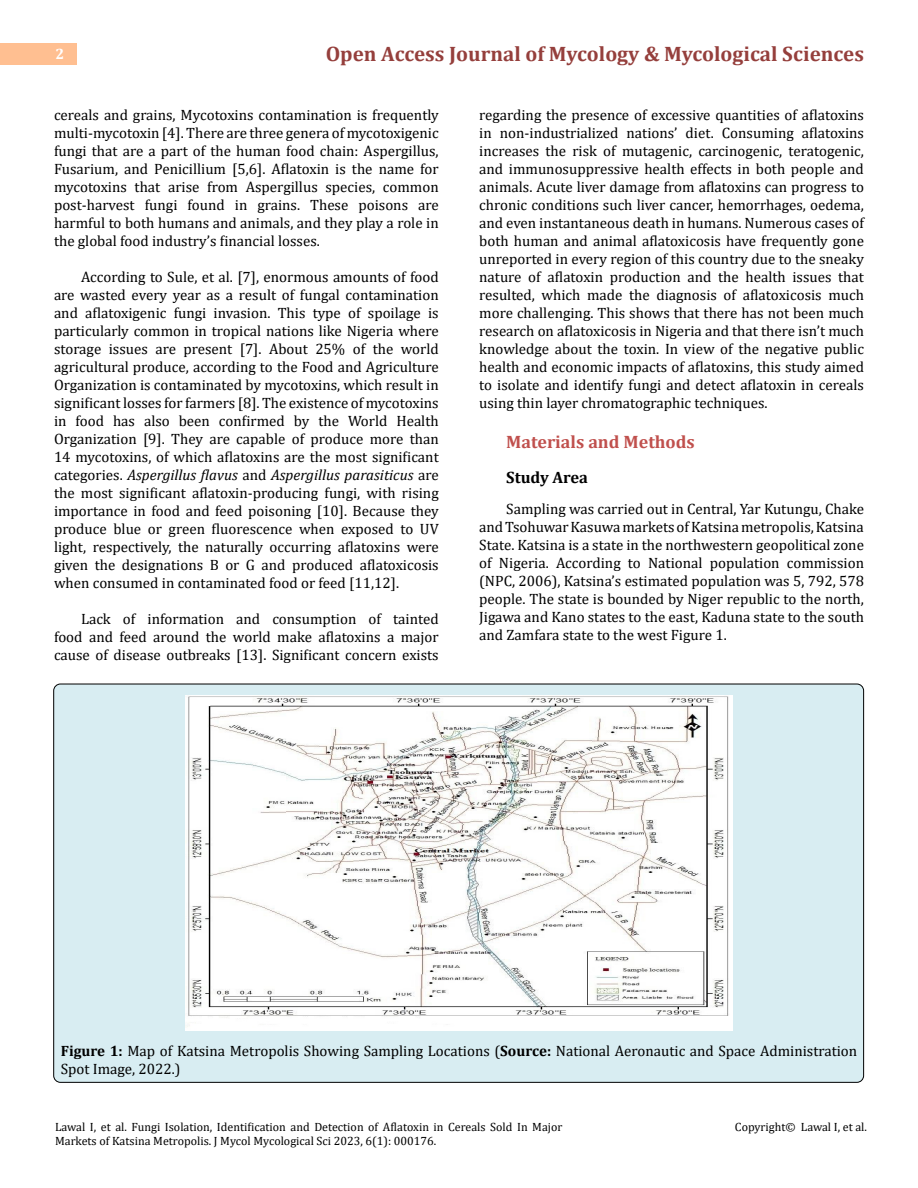
<style>
.page{position:relative;width:918px;height:1188px;background:#fff}
.page>*{position:absolute;margin:0;border:0;box-sizing:border-box;transform-origin:0 0}
.t1{font:700 21px "Cambria";color:#953f3c}
.t2{font:700 18px "Cambria";color:#c0504d}
.t3{font:700 16.5px "Cambria";color:#000}
.t4{font:15px/18px "Cambria";color:#000;text-align:justify}
.t5{font:700 15px "Cambria";color:#fff}
.t6{font:12px/14.4px "Cambria";color:#000}
.s1{font-style:italic}
.s2{font-weight:700}
</style>
<div class="page">
<div style="left:0;top:43px;width:76px;height:21px;background:#ffbf91"></div>
<div style="left:54px;top:684px;width:810px;height:398px;background:#d8edf2;border-radius:7px"></div>
<img style="left:186px;top:696px;width:546px;height:335px">
<p class="t5" style="left:56px;top:44px;width:10px">2</p>
<h1 class="t1" style="left:326px;top:39px;width:540px">Open Access Journal of Mycology &amp; Mycological Sciences</h1>
<p class="t4" style="left:54px;top:105px;width:386px">cereals and grains, Mycotoxins contamination is frequently multi-mycotoxin [4]. There are three genera of mycotoxigenic fungi that are a part of the human food chain: Aspergillus, Fusarium, and Penicillium [5,6]. Aflatoxin is the name for mycotoxins that arise from Aspergillus species, common post-harvest fungi found in grains. These poisons are harmful to both humans and animals, and they play a role in the global food industry’s financial losses.</p>
<p class="t4" style="left:54px;top:267px;width:386px;text-indent:27px">According to Sule, et al. [7], enormous amounts of food are wasted every year as a result of fungal contamination and aflatoxigenic fungi invasion. This type of spoilage is particularly common in tropical nations like Nigeria where storage issues are present [7]. About 25% of the world agricultural produce, according to the Food and Agriculture Organization is contaminated by mycotoxins, which result in significant losses for farmers [8]. The existence of mycotoxins in food has also been confirmed by the World Health Organization [9]. They are capable of produce more than 14 mycotoxins, of which aflatoxins are the most significant categories. <span class="s1">Aspergillus flavus</span> and <span class="s1">Aspergillus parasiticus</span> are the most significant aflatoxin-producing fungi, with rising importance in food and feed poisoning [10]. Because they produce blue or green fluorescence when exposed to UV light, respectively, the naturally occurring aflatoxins were given the designations B or G and produced aflatoxicosis when consumed in contaminated food or feed [11,12].</p>
<p class="t4" style="left:54px;top:609px;width:386px;text-indent:27px">Lack of information and consumption of tainted food and feed around the world make aflatoxins a major cause of disease outbreaks [13]. Significant concern exists</p>
<p class="t4" style="left:479px;top:105px;width:386px">regarding the presence of excessive quantities of aflatoxins in non-industrialized nations’ diet. Consuming aflatoxins increases the risk of mutagenic, carcinogenic, teratogenic, and immunosuppressive health effects in both people and animals. Acute liver damage from aflatoxins can progress to chronic conditions such liver cancer, hemorrhages, oedema, and even instantaneous death in humans. Numerous cases of both human and animal aflatoxicosis have frequently gone unreported in every region of this country due to the sneaky nature of aflatoxin production and the health issues that resulted, which made the diagnosis of aflatoxicosis much more challenging. This shows that there has not been much research on aflatoxicosis in Nigeria and that there isn’t much knowledge about the toxin. In view of the negative public health and economic impacts of aflatoxins, this study aimed to isolate and identify fungi and detect aflatoxin in cereals using thin layer chromatographic techniques.</p>
<p class="t2" style="left:506px;top:429px;width:190px">Materials and Methods</p>
<p class="t3" style="left:506px;top:465px;width:83px">Study Area</p>
<p class="t4" style="left:479px;top:500px;width:386px;text-indent:27px">Sampling was carried out in Central, Yar Kutungu, Chake and Tsohuwar Kasuwa markets of Katsina metropolis, Katsina State. Katsina is a state in the northwestern geopolitical zone of Nigeria. According to National population commission (NPC, 2006), Katsina’s estimated population was 5, 792, 578 people. The state is bounded by Niger republic to the north, Jigawa and Kano states to the east, Kaduna state to the south and Zamfara state to the west Figure 1.</p>
<p class="t4" style="left:61px;top:1041px;width:798px"><span class="s2">Figure 1:</span> Map of Katsina Metropolis Showing Sampling Locations (<span class="s2">Source:</span> National Aeronautic and Space Administration<br>Spot Image, 2022.)</p>
<p class="t6" style="left:55px;top:1120px;width:509px">Lawal I, et al. Fungi Isolation, Identification and Detection of Aflatoxin in Cereals Sold In Major<br>Markets of Katsina Metropolis. J Mycol Mycological Sci 2023, 6(1): 000176.</p>
<p class="t6" style="left:735px;top:1120px;width:134px">Copyright© Lawal I, et al.</p>
</div>
